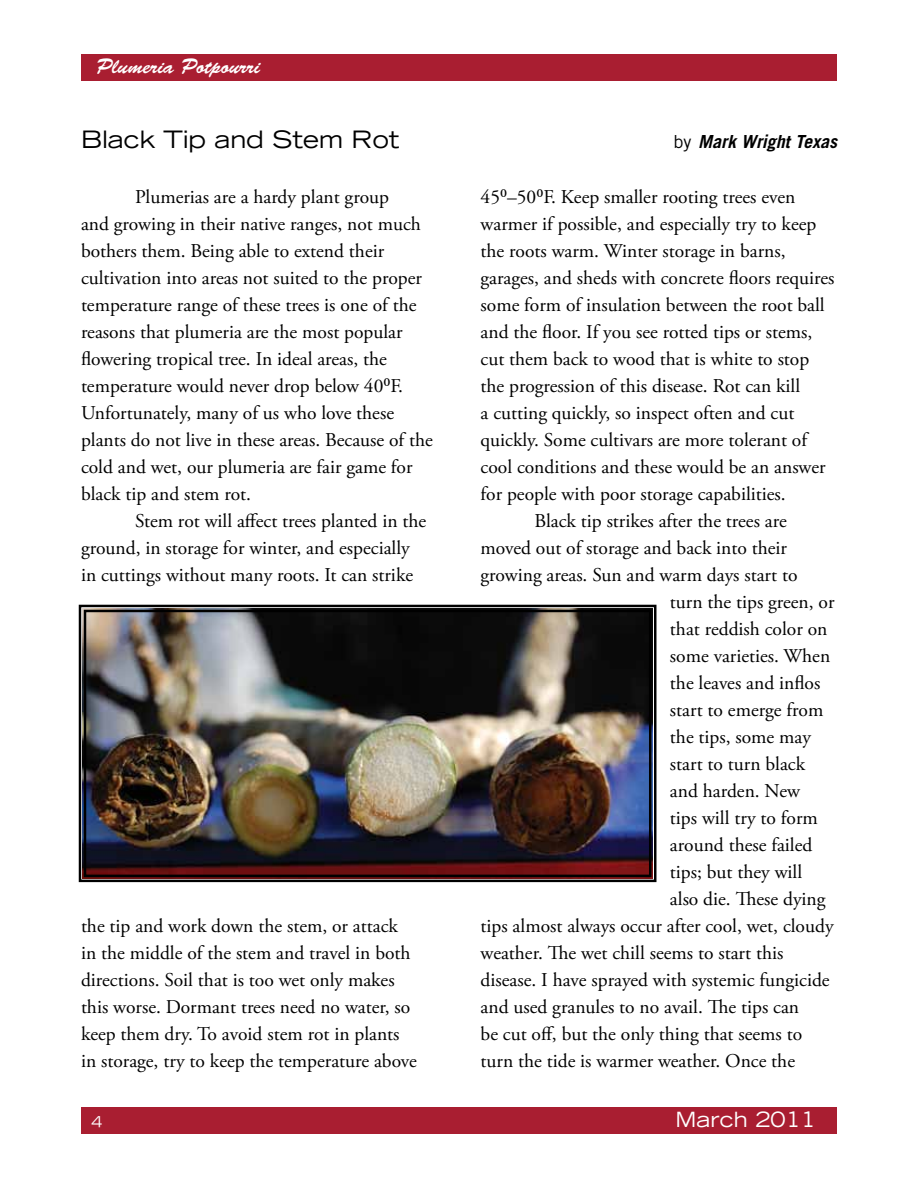
<style>
.page{position:relative;width:918px;height:1188px;background:#fff}
.page>*{position:absolute;margin:0;border:0;box-sizing:border-box;transform-origin:0 0}
.t1{font:expanded 24px "Trade Gothic LT Std";color:#000}
.t2{font:21px "Brush Script Std";color:#fff}
.t3{font:expanded 21px "Trade Gothic LT Std";color:#fff}
.t4{font:19.5px/27px "Adobe Garamond Pro";color:#000}
.t5{font:italic 700 18px "Trade Gothic LT Std";color:#000}
.t6{font:expanded 15px "Trade Gothic LT Std";color:#fff}
.s1{font-weight:400;font-style:normal}
</style>
<div class="page">
<div style="left:81px;top:54px;width:756px;height:27px;background:#a91e31"></div>
<div style="left:81px;top:1107px;width:756px;height:27px;background:#a91e31"></div>
<img style="left:78px;top:604px;width:579px;height:279px">
<div style="left:84px;top:610px;width:567px;height:267px;border:2px solid #000"></div>
<p class="t2" style="left:96px;top:54px;width:165px">Plumeria Potpourri</p>
<p class="t1" style="left:81px;top:124px;width:320px">Black Tip and Stem Rot</p>
<p class="t5" style="left:674px;top:130px;width:165px"><span class="s1">by</span> Mark Wright Texas</p>
<p class="t4" style="left:81px;top:184px;width:353px;text-indent:54px">Plumerias are a hardy plant group<br>and growing in their native ranges, not much bothers them. Being able to extend their cultivation into areas not suited to the proper temperature range of these trees is one of the reasons that plumeria are the most popular flowering tropical tree. In ideal areas, the temperature would never drop below 40⁰F.<br>Unfortunately, many of us who love these plants do not live in these areas. Because of the cold and wet, our plumeria are fair game for black tip and stem rot.</p>
<p class="t4" style="left:81px;top:508px;width:347px;text-indent:54px">Stem rot will affect trees planted in the ground, in storage for winter, and especially in cuttings without many roots. It can strike</p>
<p class="t4" style="left:481px;top:184px;width:316px">45⁰–50⁰F. Keep smaller rooting trees even</p>
<p class="t4" style="left:481px;top:211px;width:337px">warmer if possible, and especially try to keep</p>
<p class="t4" style="left:481px;top:238px;width:306px">the roots warm. Winter storage in barns,</p>
<p class="t4" style="left:481px;top:265px;width:355px">garages, and sheds with concrete floors requires</p>
<p class="t4" style="left:481px;top:292px;width:346px">some form of insulation between the root ball</p>
<p class="t4" style="left:481px;top:319px;width:333px">and the floor. If you see rotted tips or stems,</p>
<p class="t4" style="left:481px;top:346px;width:330px">cut them back to wood that is white to stop</p>
<p class="t4" style="left:481px;top:373px;width:321px">the progression of this disease. Rot can kill</p>
<p class="t4" style="left:481px;top:400px;width:315px">a cutting quickly, so inspect often and cut</p>
<p class="t4" style="left:481px;top:427px;width:328px">quickly. Some cultivars are more tolerant of</p>
<p class="t4" style="left:481px;top:454px;width:346px">cool conditions and these would be an answer</p>
<p class="t4" style="left:481px;top:481px;width:307px">for people with poor storage capabilities.</p>
<p class="t4" style="left:535px;top:508px;width:254px">Black tip strikes after the trees are</p>
<p class="t4" style="left:481px;top:535px;width:308px">moved out of storage and back into their</p>
<p class="t4" style="left:481px;top:562px;width:318px">growing areas. Sun and warm days start to</p>
<p class="t4" style="left:670px;top:589px;width:166px">turn the tips green, or</p>
<p class="t4" style="left:670px;top:616px;width:159px">that reddish color on</p>
<p class="t4" style="left:670px;top:643px;width:162px">some varieties. When</p>
<p class="t4" style="left:670px;top:670px;width:152px">the leaves and inflos</p>
<p class="t4" style="left:670px;top:697px;width:155px">start to emerge from</p>
<p class="t4" style="left:670px;top:724px;width:143px">the tips, some may</p>
<p class="t4" style="left:670px;top:751px;width:137px">start to turn black</p>
<p class="t4" style="left:670px;top:778px;width:132px">and harden. New</p>
<p class="t4" style="left:670px;top:805px;width:149px">tips will try to form</p>
<p class="t4" style="left:670px;top:832px;width:144px">around these failed</p>
<p class="t4" style="left:670px;top:859px;width:134px">tips; but they will</p>
<p class="t4" style="left:670px;top:886px;width:157px">also die. These dying</p>
<p class="t4" style="left:481px;top:913px;width:354px">tips almost always occur after cool, wet, cloudy</p>
<p class="t4" style="left:481px;top:940px;width:304px">weather. The wet chill seems to start this</p>
<p class="t4" style="left:481px;top:967px;width:351px">disease. I have sprayed with systemic fungicide</p>
<p class="t4" style="left:481px;top:994px;width:320px">and used granules to no avail. The tips can</p>
<p class="t4" style="left:481px;top:1021px;width:323px">be cut off, but the only thing that seems to</p>
<p class="t4" style="left:481px;top:1048px;width:316px">turn the tide is warmer weather. Once the</p>
<p class="t4" style="left:81px;top:913px;width:337px">the tip and work down the stem, or attack in the middle of the stem and travel in both directions. Soil that is too wet only makes this worse. Dormant trees need no water, so keep them dry. To avoid stem rot in plants in storage, try to keep the temperature above</p>
<p class="t6" style="left:92px;top:1111px;width:12px">4</p>
<p class="t3" style="left:675px;top:1106px;width:142px">March 2011</p>
</div>
